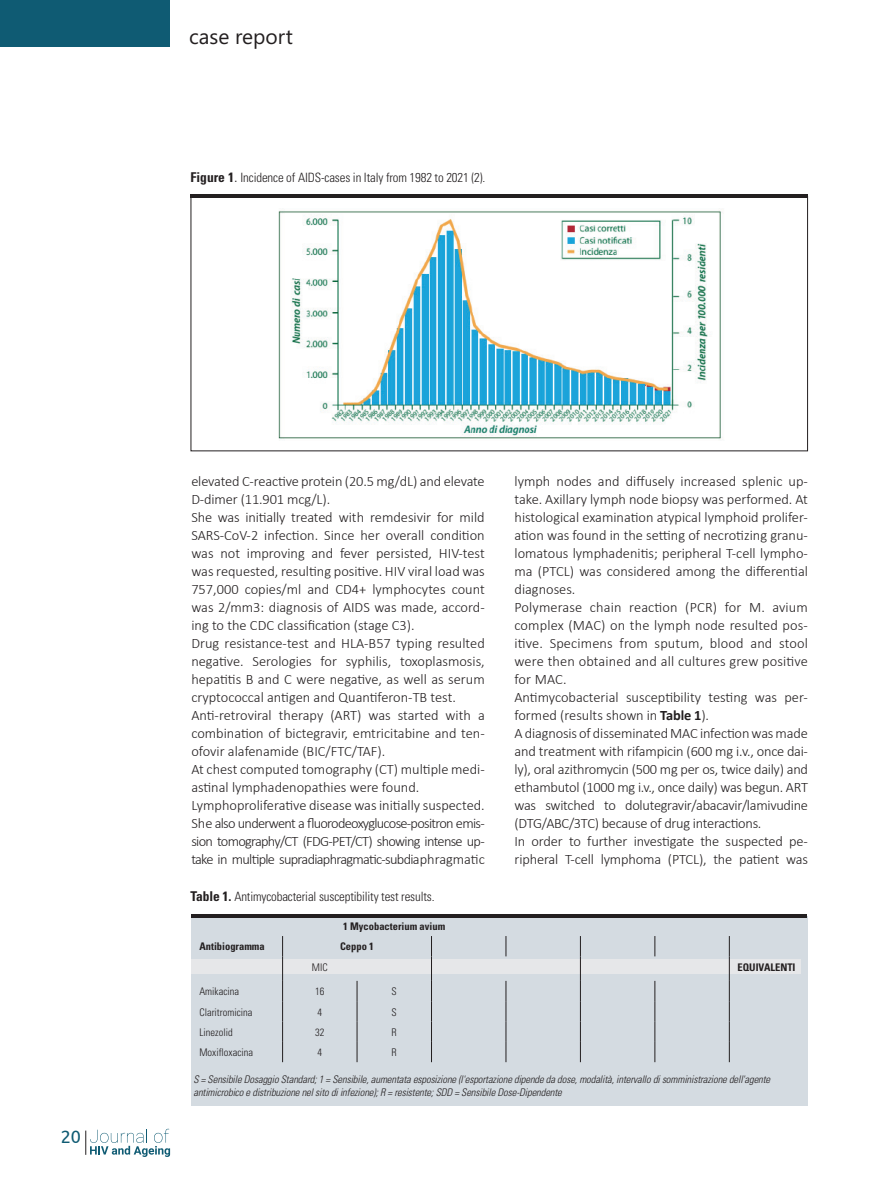
<style>
.page{position:relative;width:893px;height:1191px;background:#fff}
.page>*{position:absolute;margin:0;border:0;box-sizing:border-box;transform-origin:0 0}
.t1{font:21px "Segoe WP";color:#231f20}
.t2{font:18px "Ubuntu";color:#0f5b73}
.t3{font:300 14.4px/18px "Calibri";color:#231f20;text-align:justify}
.t4{font:300 condensed 12.9px "Univers";letter-spacing:-.01em;color:#231f20}
.t5{font:italic 300 condensed 10.5px "Univers";letter-spacing:-.01em;color:#231f20}
.t6{font:300 condensed 10.5px "Univers";color:#231f20}
.t7{font:700 condensed 10.5px "Univers";color:#231f20}
.s1{font-weight:700;font-size:13.5px}
.s2{font-family:"Calibri";font-stretch:normal;font-size:14.4px}
.s3{font-weight:700}
</style>
<div class="page">
<div style="left:0;top:0;width:170px;height:47px;background:#0f5b73"></div>
<svg style="left:85px;top:1128px;width:85px;height:29px"></svg>
<div style="left:191px;top:915px;width:617px;height:190px;background:#d4dbe1"></div>
<div style="left:191px;top:959px;width:609px;height:15px;background:#e6e7e9"></div>
<hr style="left:191px;top:194px;width:617px;height:4px;background:#231f20">
<hr style="left:191px;top:914px;width:615px;height:3px;background:#231f20">
<div style="left:191px;top:196px;width:617px;height:255px;border:1px solid #231f20"></div>
<img style="left:278px;top:210px;width:443px;height:229px">
<svg style="left:506px;top:936px;width:1px;height:20px"></svg>
<svg style="left:655px;top:936px;width:1px;height:20px"></svg>
<svg style="left:282px;top:936px;width:1px;height:126px"></svg>
<svg style="left:357px;top:981px;width:1px;height:81px"></svg>
<svg style="left:431px;top:936px;width:1px;height:126px"></svg>
<svg style="left:506px;top:981px;width:1px;height:81px"></svg>
<svg style="left:580px;top:936px;width:1px;height:126px"></svg>
<svg style="left:655px;top:981px;width:1px;height:81px"></svg>
<svg style="left:729px;top:936px;width:1px;height:126px"></svg>
<p class="t1" style="left:189px;top:22px;width:105px">case report</p>
<p class="t4" style="left:191px;top:169px;width:296px"><span class="s1">Figure 1</span><span class="s2">.</span> Incidence of AIDS-cases in Italy from 1982 to 2021 (2).</p>
<p class="t2" style="left:61px;top:1125px;width:22px">20</p>
<p class="t3" style="left:191px;top:472px;width:295px">elevated C-reactive protein (20.5 mg/dL) and elevate<br>D-dimer (11.901 mcg/L).</p>
<p class="t3" style="left:191px;top:508px;width:295px">She was initially treated with remdesivir for mild SARS-CoV-2 infection. Since her overall condition was not improving and fever persisted, HIV-test was requested, resulting positive. HIV viral load was 757,000 copies/ml and CD4+ lymphocytes count was 2/mm3: diagnosis of AIDS was made, accord&shy;ing to the CDC classification (stage C3).</p>
<p class="t3" style="left:191px;top:634px;width:295px">Drug resistance-test and HLA-B57 typing resulted negative. Serologies for syphilis, toxoplasmosis, hepatitis B and C were negative, as well as serum cryptococcal antigen and Quantiferon-TB test.</p>
<p class="t3" style="left:191px;top:706px;width:295px">Anti-retroviral therapy (ART) was started with a combination of bictegravir, emtricitabine and ten&shy;ofovir alafenamide (BIC/FTC/TAF).</p>
<p class="t3" style="left:191px;top:760px;width:295px">At chest computed tomography (CT) multiple medi&shy;astinal lymphadenopathies were found.</p>
<p class="t3" style="left:191px;top:796px;width:295px">Lymphoproliferative disease was initially suspected.</p>
<p class="t3" style="left:191px;top:814px;width:295px">She also underwent a fluorodeoxyglucose-positron emis&shy;sion tomography/CT (FDG-PET/CT) showing intense up&shy;take in multiple supradiaphragmatic-subdiaphragmatic</p>
<p class="t3" style="left:514px;top:472px;width:295px">lymph nodes and diffusely increased splenic up&shy;take. Axillary lymph node biopsy was performed. At histological examination atypical lymphoid prolifer&shy;ation was found in the setting of necrotizing granu&shy;lomatous lymphadenitis; peripheral T-cell lympho&shy;ma (PTCL) was considered among the differential diagnoses.</p>
<p class="t3" style="left:514px;top:598px;width:295px">Polymerase chain reaction (PCR) for M. avium complex (MAC) on the lymph node resulted pos&shy;itive. Specimens from sputum, blood and stool were then obtained and all cultures grew positive for MAC.</p>
<p class="t3" style="left:514px;top:688px;width:295px">Antimycobacterial susceptibility testing was per&shy;formed (results shown in <span class="s3">Table 1</span>).</p>
<p class="t3" style="left:514px;top:724px;width:295px">A diagnosis of disseminated MAC infection was made and treatment with rifampicin (600 mg i.v., once dai&shy;ly), oral azithromycin (500 mg per os, twice daily) and ethambutol (1000 mg i.v., once daily) was begun. ART was switched to dolutegravir/abacavir/lamivudine (DTG/ABC/3TC) because of drug interactions.</p>
<p class="t3" style="left:514px;top:832px;width:295px">In order to further investigate the suspected pe&shy;ripheral T-cell lymphoma (PTCL), the patient was</p>
<p class="t4" style="left:191px;top:888px;width:246px"><span class="s1">Table 1.</span> Antimycobacterial susceptibility test results.</p>
<p class="t7" style="left:343px;top:920px;width:104px">1 Mycobacterium avium</p>
<p class="t7" style="left:199px;top:940px;width:67px">Antibiogramma</p>
<p class="t7" style="left:340px;top:940px;width:35px">Ceppo 1</p>
<p class="t6" style="left:312px;top:960px;width:17px">MIC</p>
<p class="t7" style="left:738px;top:960px;width:59px">EQUIVALENTI</p>
<p class="t6" style="left:199px;top:985px;width:41px">Amikacina</p>
<p class="t6" style="left:315px;top:985px;width:11px">16</p>
<p class="t6" style="left:392px;top:985px;width:7px">S</p>
<p class="t6" style="left:199px;top:1005px;width:55px">Claritromicina</p>
<p class="t6" style="left:317px;top:1005px;width:6px">4</p>
<p class="t6" style="left:392px;top:1005px;width:7px">S</p>
<p class="t6" style="left:199px;top:1025px;width:35px">Linezolid</p>
<p class="t6" style="left:315px;top:1025px;width:11px">32</p>
<p class="t6" style="left:392px;top:1025px;width:7px">R</p>
<p class="t6" style="left:199px;top:1046px;width:55px">Moxifloxacina</p>
<p class="t6" style="left:317px;top:1046px;width:6px">4</p>
<p class="t6" style="left:392px;top:1046px;width:7px">R</p>
<p class="t5" style="left:193px;top:1073px;width:578px">S = Sensibile Dosaggio Standard; 1 = Sensibile, aumentata esposizione (l'esportazione dipende da dose, modalità, intervallo di somministrazione dell'agente</p>
<p class="t5" style="left:193px;top:1086px;width:370px">antimicrobico e distribuzione nel sito di infezione); R = resistente; SDD = Sensibile Dose-Dipendente</p>
</div>
